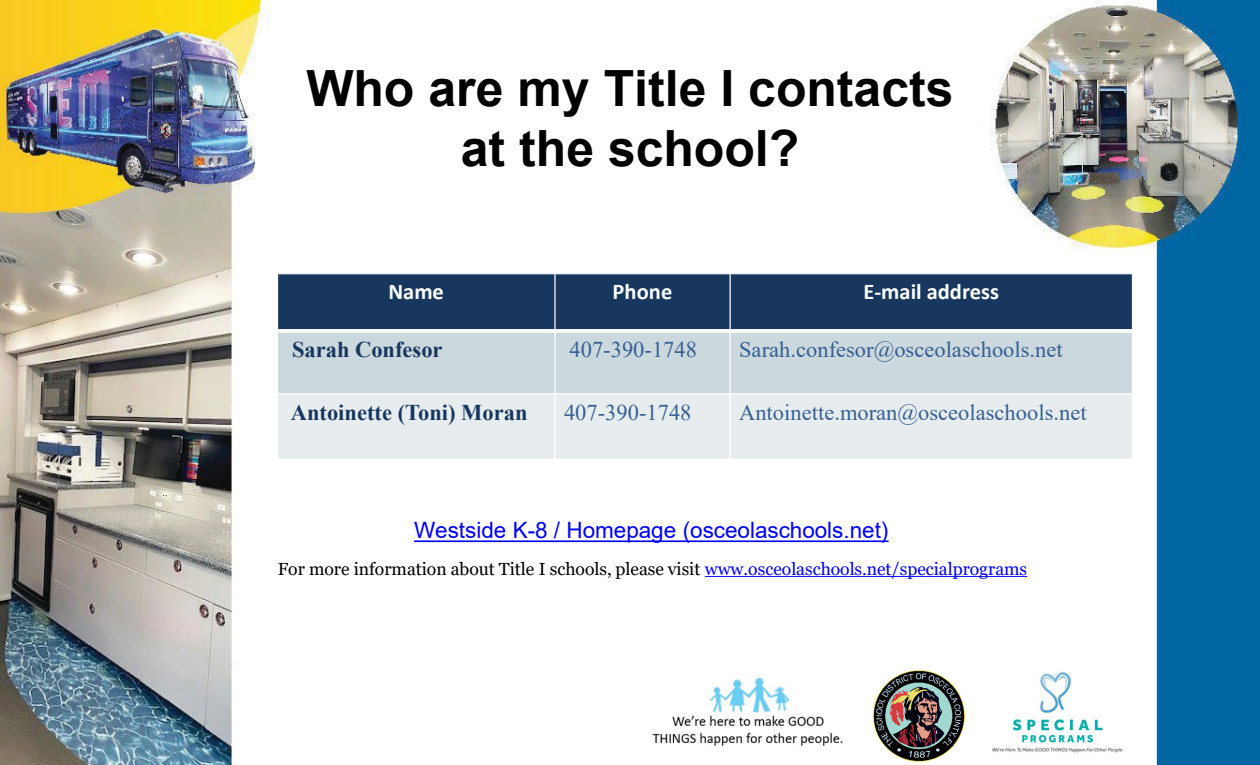
<style>
.page{position:relative;width:1260px;height:765px;background:#fff}
.page>*{position:absolute;margin:0;border:0;box-sizing:border-box;transform-origin:0 0}
.t1{font:700 50px "Arial";color:#000}
.t2{font:22.5px "Times New Roman";color:#376092}
.t3{font:22.5px "Arial";letter-spacing:-.005em;color:#00f}
.t4{font:700 22.5px "Times New Roman";color:#17375e}
.t5{font:700 22.5px "Calibri";color:#fff}
.t6{font:17.5px "Georgia";color:#000}
.s1{color:#00f}
</style>
<div class="page">
<img style="left:0;top:0;width:1260px;height:765px">
<img style="left:870px;top:668px;width:98px;height:97px">
<img style="left:983px;top:668px;width:149px;height:93px">
<div style="left:278px;top:274px;width:277px;height:57px;background:#17375e"></div>
<div style="left:555px;top:274px;width:175px;height:57px;background:#17375e"></div>
<div style="left:730px;top:274px;width:402px;height:57px;background:#17375e"></div>
<div style="left:278px;top:331px;width:277px;height:63px;background:#cbd8de"></div>
<div style="left:555px;top:331px;width:175px;height:63px;background:#cbd8de"></div>
<div style="left:730px;top:331px;width:402px;height:63px;background:#cbd8de"></div>
<div style="left:278px;top:394px;width:277px;height:65px;background:#e7edef"></div>
<div style="left:555px;top:394px;width:175px;height:65px;background:#e7edef"></div>
<div style="left:730px;top:394px;width:402px;height:65px;background:#e7edef"></div>
<hr style="left:554px;top:273px;width:2px;height:187px;background:#fff">
<hr style="left:730px;top:273px;width:1px;height:187px;background:#fff">
<hr style="left:277px;top:329px;width:856px;height:4px;background:#fff">
<hr style="left:277px;top:393px;width:856px;height:1px;background:#fff">
<hr style="left:277px;top:273px;width:1px;height:187px;background:#fff">
<hr style="left:1132px;top:273px;width:1px;height:187px;background:#fff">
<hr style="left:277px;top:273px;width:856px;height:1px;background:#fff">
<hr style="left:277px;top:459px;width:856px;height:1px;background:#fff">
<svg style="left:414px;top:540px;width:475px;height:2px"></svg>
<svg style="left:705px;top:576px;width:322px;height:1px"></svg>
<img style="left:632px;top:666px;width:238px;height:87px">
<p class="t1" style="left:306px;top:53px;width:649px">Who are my Title I contacts</p>
<p class="t1" style="left:461px;top:113px;width:340px">at the school?</p>
<p class="t5" style="left:388px;top:276px;width:57px">Name</p>
<p class="t5" style="left:613px;top:276px;width:61px">Phone</p>
<p class="t5" style="left:863px;top:276px;width:137px">E-mail address</p>
<p class="t4" style="left:292px;top:333px;width:152px">Sarah Confesor</p>
<p class="t2" style="left:570px;top:334px;width:129px">407-390-1748</p>
<p class="t2" style="left:739px;top:334px;width:325px">Sarah.confesor@osceolaschools.net</p>
<p class="t4" style="left:291px;top:396px;width:238px">Antoinette (Toni) Moran</p>
<p class="t2" style="left:564px;top:397px;width:129px">407-390-1748</p>
<p class="t2" style="left:739px;top:397px;width:349px">Antoinette.moran@osceolaschools.net</p>
<p class="t3" style="left:414px;top:515px;width:476px">Westside K-8 / Homepage (osceolaschools.net)</p>
<p class="t6" style="left:278px;top:558px;width:751px">For more information about Title I schools, please visit <span class="s1">www.osceolaschools.net/specialprograms</span></p>
</div>
